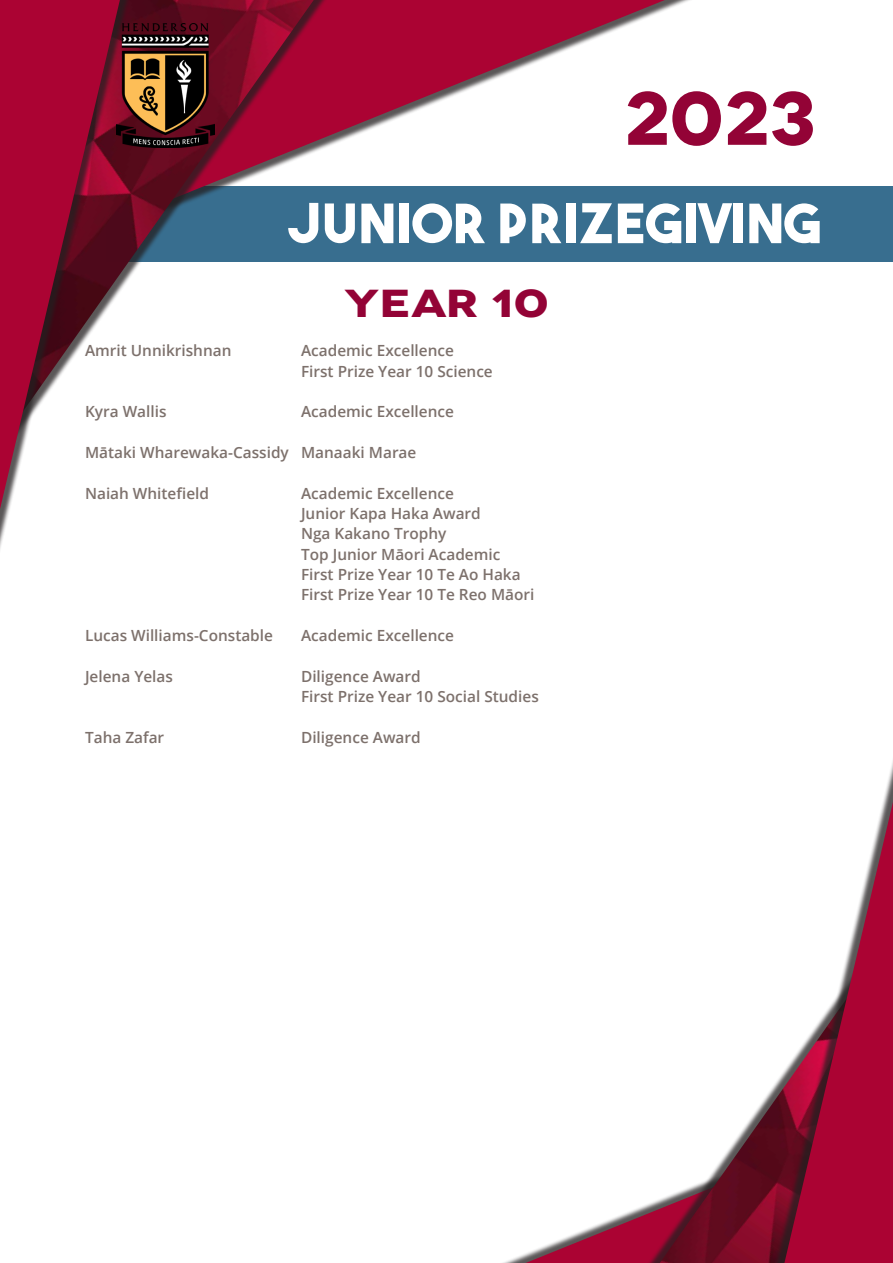
<style>
.page{position:relative;width:893px;height:1263px;background:#fff}
.page>*{position:absolute;margin:0;border:0;box-sizing:border-box;transform-origin:0 0}
.t1{font:700 75px "Novecentowide";color:#930336}
.t2{font:54px "The Bold Font";letter-spacing:.02em;color:#fff}
.t3{font:700 39px "Novecentowide";letter-spacing:-.005em;color:#930336;scale:1.25 1}
.t4{font:600 15.45px/20.4px "Open Sans";color:#7d716c}
</style>
<div class="page">
<div style="left:106px;top:186px;width:787px;height:76px;background:#386e8f"></div>
<div style="left:38px;top:0;width:686px;height:226px;background:#231f20;opacity:.75"></div>
<svg style="left:334px;top:0;width:331px;height:217px"></svg>
<div style="left:0;top:0;width:334px;height:448px;background:#231f20;opacity:.75"></div>
<img style="left:135px;top:0;width:179px;height:439px">
<div style="left:0;top:0;width:135px;height:566px;background:#231f20;opacity:.75"></div>
<svg style="left:0;top:0;width:120px;height:509px;fill:#ab0333"></svg>
<img style="left:117px;top:23px;width:98px;height:125px">
<svg style="left:526px;top:1209px;width:109px;height:54px"></svg>
<div style="left:635px;top:914px;width:258px;height:349px;background:#231f20;opacity:.75"></div>
<img style="left:660px;top:933px;width:99px;height:330px">
<div style="left:759px;top:740px;width:134px;height:523px;background:#231f20;opacity:.75"></div>
<svg style="left:784px;top:802px;width:109px;height:461px;fill:#ab0833"></svg>
<h1 class="t1" style="left:624px;top:75px;width:193px">2023</h1>
<h2 class="t2" style="left:289px;top:193px;width:534px">JUNIOR PRIZEGIVING</h2>
<h3 class="t3" style="left:344px;top:281px;width:165px">YEAR 10</h3>
<p class="t4" style="left:85px;top:342px;width:148px">Amrit Unnikrishnan</p>
<p class="t4" style="left:301px;top:342px;width:193px">Academic Excellence<br>First Prize Year 10 Science</p>
<p class="t4" style="left:85px;top:403px;width:83px">Kyra Wallis</p>
<p class="t4" style="left:301px;top:403px;width:154px">Academic Excellence</p>
<p class="t4" style="left:85px;top:442px;width:333px">Mātaki Wharewaka-Cassidy Manaaki Marae</p>
<p class="t4" style="left:85px;top:482px;width:126px">Naiah White昀椀eld</p>
<p class="t4" style="left:301px;top:482px;width:235px">Academic Excellence<br>Junior Kapa Haka Award<br>Nga Kakano Trophy<br>Top Junior Māori Academic<br>First Prize Year 10 Te Ao Haka<br>First Prize Year 10 Te Reo Māori</p>
<p class="t4" style="left:85px;top:625px;width:189px">Lucas Williams-Constable</p>
<p class="t4" style="left:301px;top:625px;width:154px">Academic Excellence</p>
<p class="t4" style="left:85px;top:667px;width:89px">Jelena Yelas</p>
<p class="t4" style="left:301px;top:667px;width:239px">Diligence Award<br>First Prize Year 10 Social Studies</p>
<p class="t4" style="left:85px;top:728px;width:81px">Taha Zafar</p>
<p class="t4" style="left:301px;top:728px;width:121px">Diligence Award</p>
</div>
